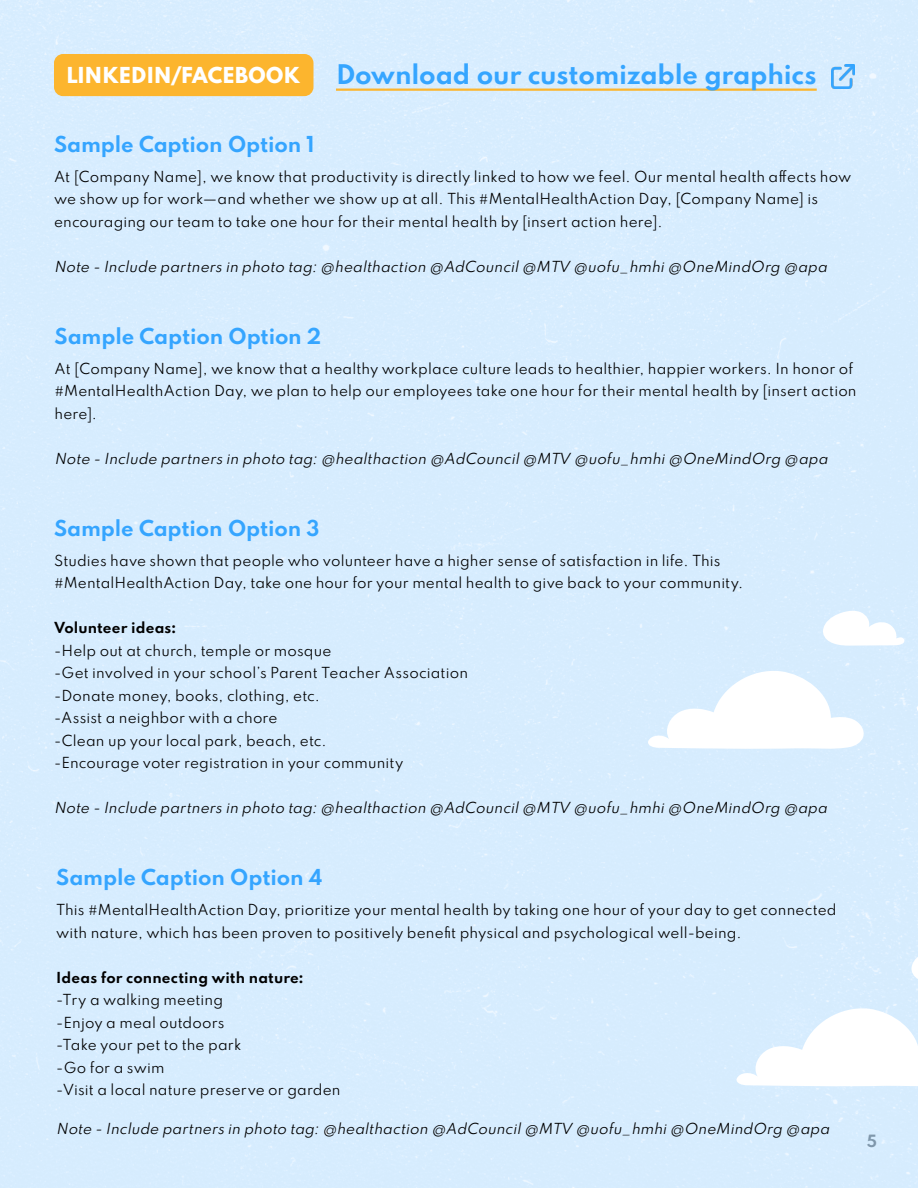
<style>
.page{position:relative;width:918px;height:1188px;background:#d7ecfe}
.page>*{position:absolute;margin:0;border:0;box-sizing:border-box;transform-origin:0 0}
.t1{font:100 24px "Spartan";letter-spacing:-.01em;color:#35a5ff}
.t2{font:100 19.5px "Spartan";letter-spacing:-.01em;color:#35a5ff}
.t3{font:100 19.5px "Spartan";letter-spacing:-.015em;color:#fff}
.t4{font:100 15px "Spartan";color:#939598}
.t5{font:100 13.5px/22.5px "Spartan";letter-spacing:.01em;color:#000}
.t6{font:italic 100 13.5px "Spartan";color:#000}
</style>
<div class="page">
<svg style="left:823px;top:610px;width:82px;height:36px"></svg>
<svg style="left:648px;top:671px;width:216px;height:79px"></svg>
<svg style="left:911px;top:951px;width:7px;height:29px"></svg>
<svg style="left:736px;top:1006px;width:182px;height:81px"></svg>
<div style="left:54px;top:54px;width:259px;height:42px;background:#fcb52e;border-radius:9px"></div>
<hr style="left:336px;top:89px;width:481px;height:2px;background:#fcb52e">
<img style="left:831px;top:64px;width:24px;height:24px">
<p class="t3" style="left:66px;top:61px;width:236px">LINKEDIN/FACEBOOK</p>
<p class="t1" style="left:336px;top:56px;width:482px">Download our customizable graphics</p>
<p class="t2" style="left:54px;top:129px;width:262px">Sample Caption Option 1</p>
<p class="t5" style="left:54px;top:165px;width:799px">At [Company Name], we know that productivity is directly linked to how we feel. Our mental health affects how we show up for work—and whether we show up at all. This #MentalHealthAction Day, [Company Name] is encouraging our team to take one hour for their mental health by [insert action here].</p>
<p class="t6" style="left:54px;top:256px;width:778px">Note - Include partners in photo tag:@healthaction @AdCouncil@MTV @uofu_hmhi@OneMindOrg @apa</p>
<p class="t2" style="left:54px;top:321px;width:268px">Sample Caption Option 2</p>
<p class="t5" style="left:54px;top:357px;width:804px">At [Company Name], we know that a healthy workplace culture leads to healthier, happier workers. In honor of #MentalHealthAction Day, we plan to help our employees take one hour for their mental health by [insert action here].</p>
<p class="t6" style="left:54px;top:448px;width:778px">Note - Include partners in photo tag:@healthaction @AdCouncil@MTV @uofu_hmhi@OneMindOrg @apa</p>
<p class="t2" style="left:54px;top:513px;width:267px">Sample Caption Option 3</p>
<p class="t5" style="left:54px;top:549px;width:691px">Studies have shown that people who volunteer have a higher sense of satisfaction in life. This #MentalHealthAction Day, take one hour for your mental health to give back to your community.</p>
<p class="t5" style="left:54px;top:616px;width:124px">Volunteer ideas:</p>
<p class="t5" style="left:54px;top:639px;width:279px">-Help out at church, temple or mosque</p>
<p class="t5" style="left:54px;top:661px;width:416px">-Get involved in your school’s Parent Teacher Association</p>
<p class="t5" style="left:54px;top:684px;width:268px">-Donate money, books, clothing, etc.</p>
<p class="t5" style="left:54px;top:706px;width:225px">-Assist a neighbor with a chore</p>
<p class="t5" style="left:54px;top:729px;width:274px">-Clean up your local park, beach, etc.</p>
<p class="t5" style="left:54px;top:751px;width:351px">-Encourage voter registration in your community</p>
<p class="t6" style="left:54px;top:798px;width:778px">Note - Include partners in photo tag:@healthaction @AdCouncil@MTV @uofu_hmhi@OneMindOrg @apa</p>
<p class="t2" style="left:56px;top:863px;width:268px">Sample Caption Option 4</p>
<p class="t5" style="left:56px;top:898px;width:782px">This #MentalHealthAction Day, prioritize your mental health by taking one hour of your day to get connected with nature, which has been proven to positively benefit physical and psychological well-being.</p>
<p class="t5" style="left:56px;top:965px;width:249px">Ideas for connecting with nature:</p>
<p class="t5" style="left:56px;top:988px;width:168px">-Try a walking meeting</p>
<p class="t5" style="left:56px;top:1010px;width:170px">-Enjoy a meal outdoors</p>
<p class="t5" style="left:56px;top:1033px;width:187px">-Take your pet to the park</p>
<p class="t5" style="left:56px;top:1055px;width:110px">-Go for a swim</p>
<p class="t5" style="left:56px;top:1078px;width:286px">-Visit a local nature preserve or garden</p>
<p class="t6" style="left:56px;top:1118px;width:778px">Note - Include partners in photo tag:@healthaction @AdCouncil@MTV @uofu_hmhi@OneMindOrg @apa</p>
<p class="t4" style="left:867px;top:1130px;width:12px">5</p>
</div>
